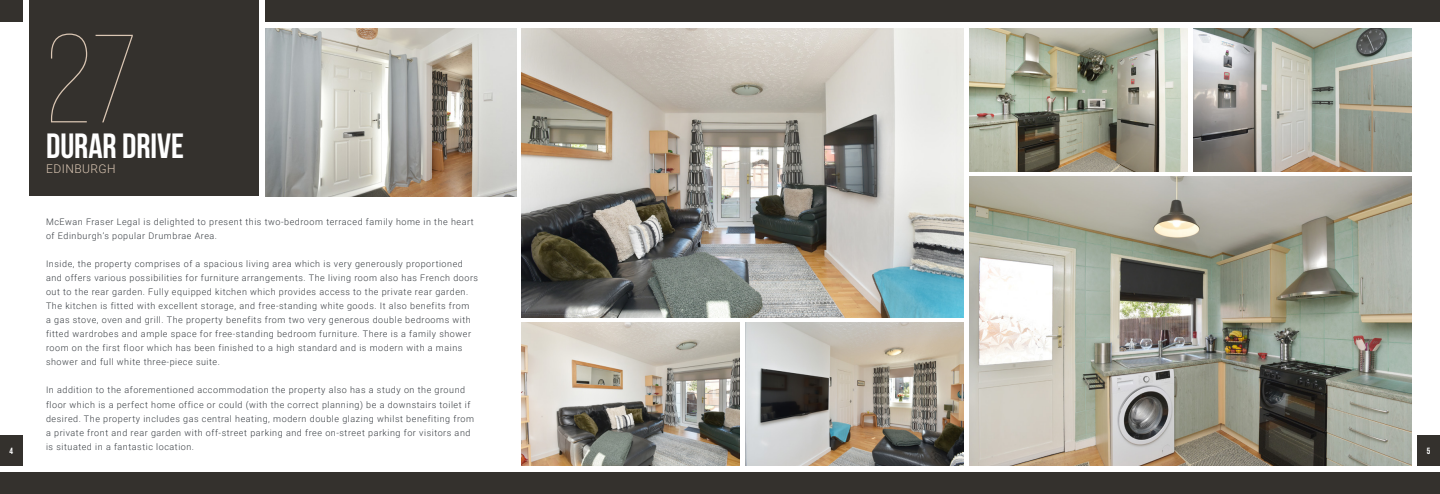
<style>
.page{position:relative;width:1440px;height:494px;background:#fff}
.page>*{position:absolute;margin:0;border:0;box-sizing:border-box;transform-origin:0 0}
.t1{font:100 125px "Bebas Neue Pro";color:#dac6b3}
.t2{font:700 35px "Bebas Neue";color:#fff}
.t3{font:300 12px "Roboto";letter-spacing:.035em;color:#dac6b3}
.t4{font:300 9px/14px "Roboto";letter-spacing:.06em;color:#353a3f}
.t5{font:700 9px "Bebas Neue";color:#fff}
</style>
<div class="page">
<div style="left:0;top:471px;width:1440px;height:22px;background:#34312d"></div>
<div style="left:1417px;top:435px;width:23px;height:30px;background:#34312d"></div>
<div style="left:0;top:435px;width:23px;height:30px;background:#34312d"></div>
<div style="left:0;top:0;width:1440px;height:22px;background:#34312d"></div>
<img style="left:522px;top:28px;width:442px;height:289px">
<img style="left:522px;top:322px;width:218px;height:143px">
<img style="left:746px;top:322px;width:218px;height:143px">
<img style="left:265px;top:28px;width:251px;height:168px">
<div style="left:28px;top:0;width:231px;height:195px;background:#34312d"></div>
<img style="left:970px;top:177px;width:442px;height:288px">
<img style="left:970px;top:28px;width:218px;height:143px">
<img style="left:1194px;top:28px;width:218px;height:143px">
<div style="left:259px;top:0;width:6px;height:200px;background:#fff"></div>
<div style="left:23px;top:0;width:5px;height:202px;background:#fff"></div>
<h1 class="t1" style="left:46px;top:11px;width:92px">27</h1>
<h2 class="t2" style="left:46px;top:127px;width:139px">DURAR DRIVE</h2>
<h3 class="t3" style="left:46px;top:160px;width:71px">EDINBURGH</h3>
<p class="t4" style="left:46px;top:214px;width:429px">McEwan Fraser Legal is delighted to present this two-bedroom terraced family home in the heart of Edinburgh’s popular Drumbrae Area.</p>
<p class="t4" style="left:46px;top:256px;width:434px">Inside, the property comprises of a spacious living area which is very generously proportioned and offers various possibilities for furniture arrangements. The living room also has French doors out to the rear garden. Fully equipped kitchen which provides access to the private rear garden.<br>The kitchen is fitted with excellent storage, and free-standing white goods. It also benefits from<br>a gas stove, oven and grill. The property benefits from two very generous double bedrooms with fitted wardrobes and ample space for free-standing bedroom furniture. There is a family shower room on the first floor which has been finished to a high standard and is modern with a mains shower and full white three-piece suite.</p>
<p class="t4" style="left:46px;top:382px;width:429px">In addition to the aforementioned accommodation the property also has a study on the ground floor which is a perfect home office or could (with the correct planning) be a downstairs toilet if desired. The property includes gas central heating, modern double glazing whilst benefiting from a private front and rear garden with off-street parking and free on-street parking for visitors and is situated in a fantastic location.</p>
<p class="t5" style="left:9px;top:445px;width:5px">4</p>
<p class="t5" style="left:1427px;top:445px;width:5px">5</p>
</div>
